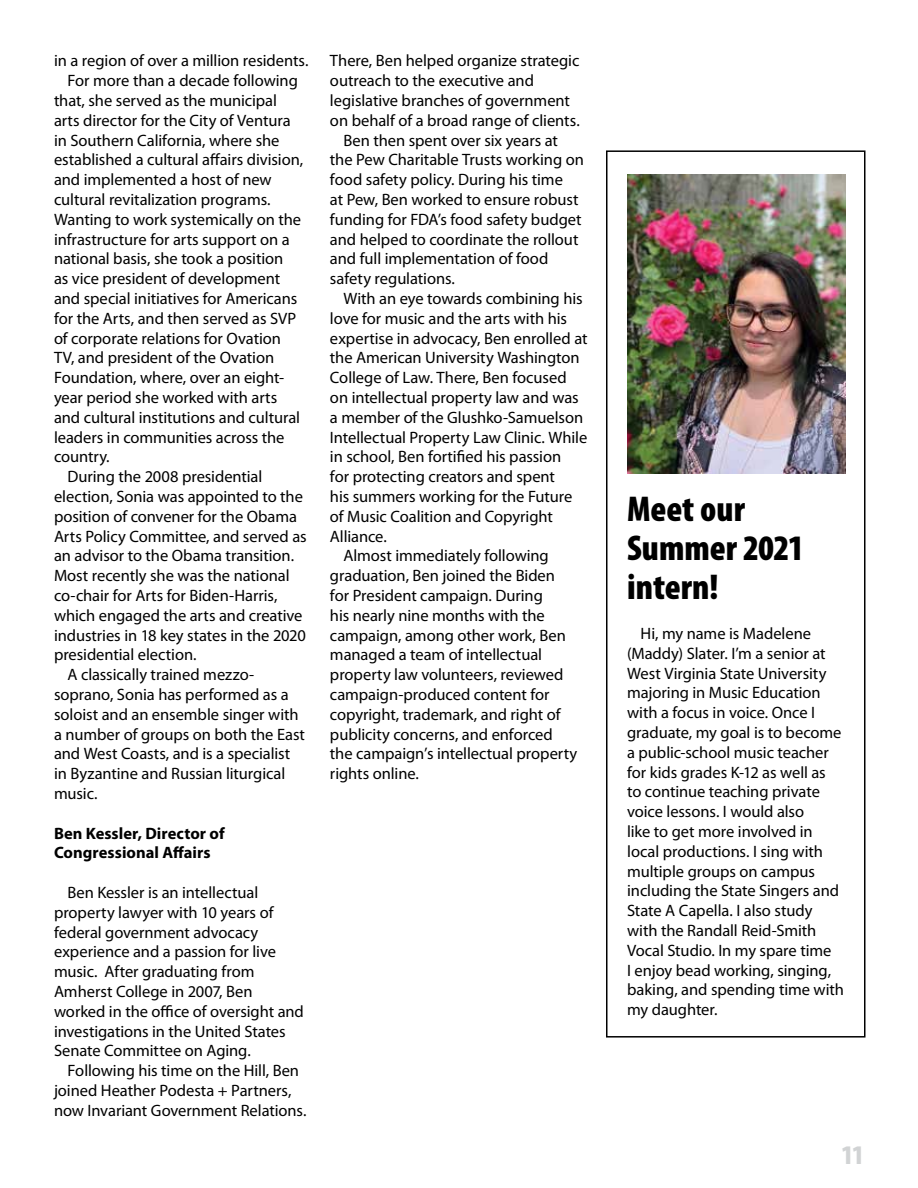
<style>
.page{position:relative;width:918px;height:1188px;background:#fff}
.page>*{position:absolute;margin:0;border:0;box-sizing:border-box;transform-origin:0 0}
.t1{font:900 condensed 36px/39px "Myriad Pro";color:#000}
.t2{font:900 condensed 27px "Myriad Pro";color:#d1d3d4}
.t3{font:16.5px/19.8px "Myriad Pro";letter-spacing:-.005em;color:#000}
.t4{font:700 16.5px/19.8px "Myriad Pro";color:#000}
</style>
<div class="page">
<img style="left:627px;top:175px;width:218px;height:298px">
<div style="left:606px;top:150px;width:260px;height:888px;border:2px solid #000"></div>
<p class="t3" style="left:54px;top:51px;width:256px">in a region of over a million residents.</p>
<p class="t3" style="left:67px;top:70px;width:232px">For more than a decade following</p>
<p class="t3" style="left:54px;top:90px;width:225px">that, she served as the municipal</p>
<p class="t3" style="left:54px;top:110px;width:238px">arts director for the City of Ventura</p>
<p class="t3" style="left:54px;top:130px;width:227px">in Southern California, where she</p>
<p class="t3" style="left:54px;top:150px;width:251px">established a cultural affairs division,</p>
<p class="t3" style="left:54px;top:169px;width:219px">and implemented a host of new</p>
<p class="t3" style="left:54px;top:189px;width:218px">cultural revitalization programs.</p>
<p class="t3" style="left:54px;top:209px;width:249px">Wanting to work systemically on the</p>
<p class="t3" style="left:54px;top:229px;width:237px">infrastructure for arts support on a</p>
<p class="t3" style="left:54px;top:249px;width:231px">national basis, she took a position</p>
<p class="t3" style="left:54px;top:268px;width:228px">as vice president of development</p>
<p class="t3" style="left:54px;top:288px;width:245px">and special initiatives for Americans</p>
<p class="t3" style="left:54px;top:308px;width:244px">for the Arts, and then served as SVP</p>
<p class="t3" style="left:54px;top:328px;width:229px">of corporate relations for Ovation</p>
<p class="t3" style="left:54px;top:348px;width:222px">TV, and president of the Ovation</p>
<p class="t3" style="left:54px;top:367px;width:232px">Foundation, where, over an eight-</p>
<p class="t3" style="left:54px;top:387px;width:225px">year period she worked with arts</p>
<p class="t3" style="left:54px;top:407px;width:248px">and cultural institutions and cultural</p>
<p class="t3" style="left:54px;top:427px;width:232px">leaders in communities across the</p>
<p class="t3" style="left:54px;top:447px;width:57px">country.</p>
<p class="t3" style="left:67px;top:466px;width:196px">During the 2008 presidential</p>
<p class="t3" style="left:54px;top:486px;width:251px">election, Sonia was appointed to the</p>
<p class="t3" style="left:54px;top:506px;width:245px">position of convener for the Obama</p>
<p class="t3" style="left:54px;top:526px;width:254px">Arts Policy Committee, and served as</p>
<p class="t3" style="left:54px;top:546px;width:242px">an advisor to the Obama transition.</p>
<p class="t3" style="left:54px;top:565px;width:237px">Most recently she was the national</p>
<p class="t3" style="left:54px;top:585px;width:225px">co-chair for Arts for Biden-Harris,</p>
<p class="t3" style="left:54px;top:605px;width:250px">which engaged the arts and creative</p>
<p class="t3" style="left:54px;top:625px;width:253px">industries in 18 key states in the 2020</p>
<p class="t3" style="left:54px;top:645px;width:144px">presidential election.</p>
<p class="t3" style="left:67px;top:664px;width:188px">A classically trained mezzo-</p>
<p class="t3" style="left:54px;top:684px;width:236px">soprano, Sonia has performed as a</p>
<p class="t3" style="left:54px;top:704px;width:246px">soloist and an ensemble singer with</p>
<p class="t3" style="left:54px;top:724px;width:253px">a number of groups on both the East</p>
<p class="t3" style="left:54px;top:744px;width:238px">and West Coasts, and is a specialist</p>
<p class="t3" style="left:54px;top:763px;width:233px">in Byzantine and Russian liturgical</p>
<p class="t3" style="left:54px;top:783px;width:45px">music.</p>
<p class="t4" style="left:54px;top:823px;width:172px">Ben Kessler, Director of<br>Congressional Affairs</p>
<p class="t3" style="left:54px;top:882px;width:251px;text-indent:13px">Ben Kessler is an intellectual property lawyer with 10 years of federal government advocacy experience and a passion for live music. After graduating from<br>Amherst College in 2007, Ben worked in the office of oversight and investigations in the United States<br>Senate Committee on Aging.</p>
<p class="t3" style="left:54px;top:1060px;width:254px;text-indent:13px">Following his time on the Hill, Ben joined Heather Podesta + Partners, now Invariant Government Relations.</p>
<p class="t3" style="left:330px;top:51px;width:251px">There, Ben helped organize strategic</p>
<p class="t3" style="left:330px;top:70px;width:206px">outreach to the executive and</p>
<p class="t3" style="left:330px;top:90px;width:242px">legislative branches of government</p>
<p class="t3" style="left:330px;top:110px;width:251px">on behalf of a broad range of clients.</p>
<p class="t3" style="left:343px;top:130px;width:216px">Ben then spent over six years at</p>
<p class="t3" style="left:330px;top:150px;width:255px">the Pew Charitable Trusts working on</p>
<p class="t3" style="left:330px;top:169px;width:235px">food safety policy. During his time</p>
<p class="t3" style="left:330px;top:189px;width:250px">at Pew, Ben worked to ensure robust</p>
<p class="t3" style="left:330px;top:209px;width:253px">funding for FDA’s food safety budget</p>
<p class="t3" style="left:330px;top:229px;width:250px">and helped to coordinate the rollout</p>
<p class="t3" style="left:330px;top:249px;width:220px">and full implementation of food</p>
<p class="t3" style="left:330px;top:268px;width:127px">safety regulations.</p>
<p class="t3" style="left:343px;top:288px;width:241px">With an eye towards combining his</p>
<p class="t3" style="left:330px;top:308px;width:238px">love for music and the arts with his</p>
<p class="t3" style="left:330px;top:328px;width:259px">expertise in advocacy, Ben enrolled at</p>
<p class="t3" style="left:330px;top:348px;width:251px">the American University Washington</p>
<p class="t3" style="left:330px;top:367px;width:238px">College of Law. There, Ben focused</p>
<p class="t3" style="left:330px;top:387px;width:250px">on intellectual property law and was</p>
<p class="t3" style="left:330px;top:407px;width:255px">a member of the Glushko-Samuelson</p>
<p class="t3" style="left:330px;top:427px;width:259px">Intellectual Property Law Clinic. While</p>
<p class="t3" style="left:330px;top:447px;width:233px">in school, Ben fortified his passion</p>
<p class="t3" style="left:330px;top:466px;width:227px">for protecting creators and spent</p>
<p class="t3" style="left:330px;top:486px;width:244px">his summers working for the Future</p>
<p class="t3" style="left:330px;top:506px;width:224px">of Music Coalition and Copyright</p>
<p class="t3" style="left:330px;top:526px;width:58px">Alliance.</p>
<p class="t3" style="left:343px;top:546px;width:207px">Almost immediately following</p>
<p class="t3" style="left:330px;top:565px;width:227px">graduation, Ben joined the Biden</p>
<p class="t3" style="left:330px;top:585px;width:214px">for President campaign. During</p>
<p class="t3" style="left:330px;top:605px;width:216px">his nearly nine months with the</p>
<p class="t3" style="left:330px;top:625px;width:237px">campaign, among other work, Ben</p>
<p class="t3" style="left:330px;top:645px;width:214px">managed a team of intellectual</p>
<p class="t3" style="left:330px;top:664px;width:235px">property law volunteers, reviewed</p>
<p class="t3" style="left:330px;top:684px;width:221px">campaign-produced content for</p>
<p class="t3" style="left:330px;top:704px;width:232px">copyright, trademark, and right of</p>
<p class="t3" style="left:330px;top:724px;width:224px">publicity concerns, and enforced</p>
<p class="t3" style="left:330px;top:744px;width:249px">the campaign’s intellectual property</p>
<p class="t3" style="left:330px;top:763px;width:91px">rights online.</p>
<h1 class="t1" style="left:627px;top:489px;width:179px">Meet our<br>Summer 2021 intern!</h1>
<p class="t3" style="left:627px;top:623px;width:218px;text-indent:13px">Hi, my name is Madelene (Maddy) Slater. I’m a senior at<br>West Virginia State University majoring in Music Education with a focus in voice. Once I graduate, my goal is to become a public-school music teacher for kids grades K-12 as well as to continue teaching private voice lessons. I would also<br>like to get more involved in local productions. I sing with multiple groups on campus including the State Singers and<br>State A Capella. I also study with the Randall Reid-Smith<br>Vocal Studio. In my spare time<br>I enjoy bead working, singing, baking, and spending time with my daughter.</p>
<h2 class="t2" style="left:842px;top:1138px;width:24px">11</h2>
</div>
